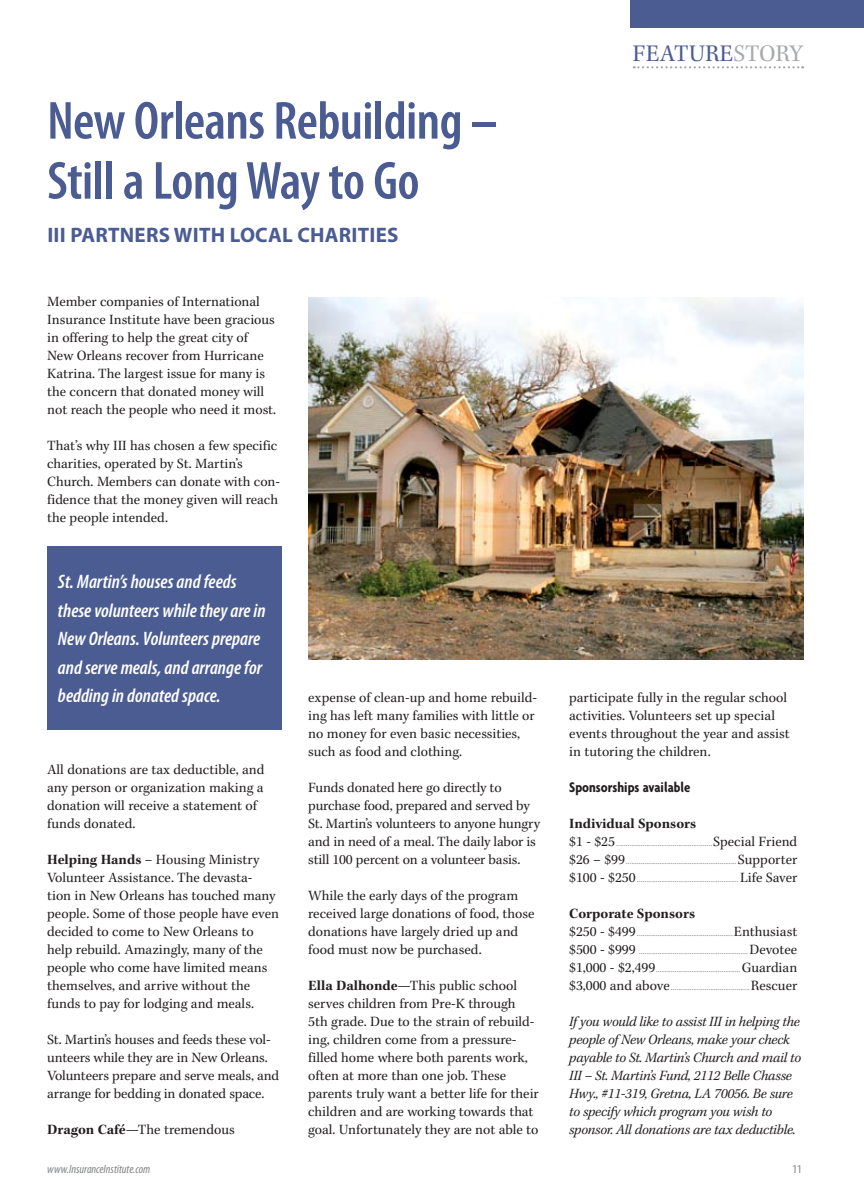
<style>
.page{position:relative;width:864px;height:1202px;background:#fff}
.page>*{position:absolute;margin:0;border:0;box-sizing:border-box;transform-origin:0 0}
.t1{font:600 condensed 54px/60px "Myriad Pro";letter-spacing:-.01em;color:#4b5c92}
.t2{font:24px "Kepler";color:#4b5c92}
.t3{font:24px "Kepler";color:#a7a9ac}
.t4{font:700 21px "Myriad Pro";letter-spacing:.01em;color:#4b5c92}
.t5{font:italic 600 condensed 19.5px/28.5px "Myriad Pro";color:#fff}
.t6{font:700 condensed 15px "Agenda";color:#231f20}
.t7{font:14.25px/18px "Kepler";color:#231f20}
.t8{font:italic 14.25px/18px "Kepler";letter-spacing:-.02em;color:#231f20}
.t9{font:700 14.25px "Kepler";color:#231f20}
.t10{font:italic condensed 12px "Myriad Pro";color:#808284}
.t11{font:condensed 12px "Myriad Pro";color:#808284}
.t12{font:9px/18px "Kepler";color:#939598;text-align:justify}
.s1{font-weight:700}
.s2{font-size:14.25px;color:#231f20}
</style>
<div class="page">
<img style="left:308px;top:297px;width:495px;height:363px">
<div style="left:47px;top:546px;width:234px;height:183px;background:#4b5c92"></div>
<div style="left:630px;top:0;width:234px;height:27px;background:#4b5c92"></div>
<svg style="left:634px;top:66px;width:169px;height:2px"></svg>
<h1 class="t1" style="left:47px;top:90px;width:452px">New Orleans Rebuilding –<br>Still a Long Way to Go</h1>
<h3 class="t4" style="left:47px;top:221px;width:351px">III PARTNERS WITH LOCAL CHARITIES</h3>
<p class="t7" style="left:47px;top:293px;width:231px">Member companies of International Insurance Institute have been gracious in offering to help the great city of New Orleans recover from Hurricane Katrina. The largest issue for many is the concern that donated money will not reach the people who need it most.</p>
<p class="t7" style="left:47px;top:437px;width:234px">That’s why III has chosen a few specific charities, operated by St. Martin’s Church. Members can donate with con&shy;fidence that the money given will reach the people intended.</p>
<h3 class="t5" style="left:58px;top:567px;width:209px">St. Martin’s houses and feeds these volunteers while they are in<br>New Orleans. Volunteers prepare and serve meals, and arrange for bedding in donated space.</h3>
<p class="t7" style="left:47px;top:761px;width:219px">All donations are tax deductible, and any person or organization making a donation will receive a statement of funds donated.</p>
<p class="t7" style="left:47px;top:851px;width:233px"><span class="s1">Helping Hands</span> – Housing Ministry Volunteer Assistance. The devasta&shy;tion in New Orleans has touched many people. Some of those people have even decided to come to New Orleans to help rebuild. Amazingly, many of the people who come have limited means themselves, and arrive without the funds to pay for lodging and meals.</p>
<p class="t7" style="left:47px;top:1031px;width:234px">St. Martin’s houses and feeds these vol&shy;unteers while they are in New Orleans.<br>Volunteers prepare and serve meals, and arrange for bedding in donated space.</p>
<p class="t7" style="left:47px;top:1121px;width:189px"><span class="s1">Dragon Café</span>—The tremendous</p>
<p class="t7" style="left:308px;top:689px;width:230px">expense of clean-up and home rebuild&shy;ing has left many families with little or no money for even basic necessities, such as food and clothing.</p>
<p class="t7" style="left:308px;top:779px;width:233px">Funds donated here go directly to purchase food, prepared and served by St. Martin’s volunteers to anyone hungry and in need of a meal. The daily labor is still 100 percent on a volunteer basis.</p>
<p class="t7" style="left:308px;top:887px;width:228px">While the early days of the program received large donations of food, those donations have largely dried up and food must now be purchased.</p>
<p class="t7" style="left:308px;top:977px;width:232px"><span class="s1">Ella Dalhonde</span>—This public school serves children from Pre-K through<br>5th grade. Due to the strain of rebuild&shy;ing, children come from a pressure&shy;filled home where both parents work, often at more than one job. These parents truly want a better life for their children and are working towards that goal. Unfortunately they are not able to</p>
<h2 class="t2" style="left:633px;top:40px;width:29px">Feature</h2>
<h2 class="t3" style="left:733px;top:40px;width:15px">story</h2>
<p class="t7" style="left:569px;top:689px;width:222px">participate fully in the regular school activities. Volunteers set up special events throughout the year and assist in tutoring the children.</p>
<p class="t6" style="left:569px;top:778px;width:123px">Sponsorships available</p>
<p class="t9" style="left:569px;top:815px;width:129px">Individual Sponsors</p>
<p class="t12" style="left:569px;top:834px;width:230px"><span class="s2">$1 - $25</span>...................................................<span class="s2">Special Friend $26 – $99</span>...........................................................<span class="s2">Supporter $100 - $250</span>...................................................... <span class="s2">Life Saver</span></p>
<p class="t9" style="left:569px;top:905px;width:127px">Corporate Sponsors</p>
<p class="t12" style="left:569px;top:924px;width:230px"><span class="s2">$250 - $499</span>...................................................<span class="s2">Enthusiast $500 - $999</span> .......................................................... <span class="s2">Devotee $1,000 - $2,499</span>............................................. <span class="s2">Guardian $3,000 and above</span>..........................................<span class="s2">Rescuer</span></p>
<p class="t8" style="left:569px;top:1013px;width:233px">If you would like to assist III in helping the people of New Orleans, make your check payable to St. Martin’s Church and mail to III – St. Martin’s Fund, 2112 Belle Chasse Hwy., #11-319, Gretna, LA 70056. Be sure to specify which program you wish to sponsor. All donations are tax deductible.</p>
<p class="t10" style="left:47px;top:1161px;width:105px">www.InsuranceInstitute.com</p>
<p class="t11" style="left:792px;top:1161px;width:11px">11</p>
</div>
